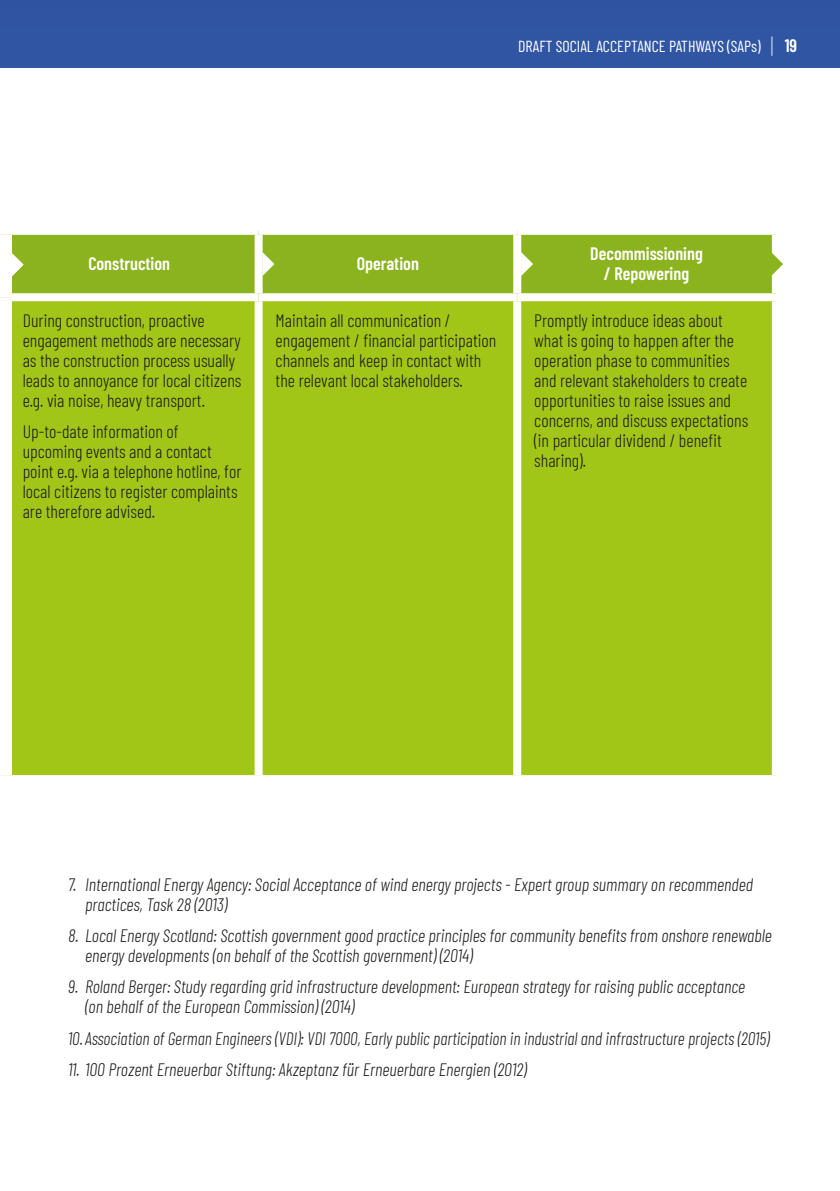
<style>
.page{position:relative;width:840px;height:1191px;background:#fff}
.page>*{position:absolute;margin:0;border:0;box-sizing:border-box;transform-origin:0 0}
.t1{font:300 18px/20px "Barlow Condensed";color:#1d1d1b}
.t2{font:italic 300 18px/20px "Barlow Condensed";color:#1d1d1b}
.t3{font:600 18px/20px "Barlow Condensed";color:#fff;text-align:center}
.t4{font:16px "Barlow Condensed";color:#fff}
.s1{font-weight:600;font-size:23.4px}
.s2{font-weight:600;font-size:18px}
</style>
<div class="page">
<div style="left:0;top:0;width:839px;height:1191px;background:#3055a2"></div>
<div style="left:0;top:68px;width:839px;height:1123px;background:#fff"></div>
<div style="left:12px;top:235px;width:759px;height:58px;background:#8ab31d"></div>
<div style="left:12px;top:301px;width:759px;height:474px;background:#a2c617"></div>
<div style="left:254px;top:301px;width:8px;height:474px;background:#fff"></div>
<div style="left:513px;top:301px;width:8px;height:474px;background:#fff"></div>
<div style="left:254px;top:235px;width:8px;height:58px;background:#fff"></div>
<div style="left:513px;top:235px;width:8px;height:58px;background:#fff"></div>
<svg style="left:12px;top:253px;width:12px;height:24px"></svg>
<svg style="left:262px;top:252px;width:12px;height:24px"></svg>
<svg style="left:521px;top:252px;width:12px;height:24px"></svg>
<svg style="left:770px;top:252px;width:12px;height:24px"></svg>
<p class="t4" style="left:517px;top:35px;width:280px">DRAFT SOCIAL ACCEPTANCE PATHWAYS (SAPs) <span class="s1">|</span> <span class="s2">19</span></p>
<p class="t3" style="left:88px;top:252px;width:83px">Construction</p>
<p class="t3" style="left:357px;top:252px;width:64px">Operation</p>
<p class="t3" style="left:590px;top:242px;width:114px">Decommissioning / Repowering</p>
<p class="t1" style="left:23px;top:309px;width:220px">During construction, proactive engagement methods are necessary as the construction process usually leads to annoyance for local citizens e.g. via noise, heavy transport.</p>
<p class="t1" style="left:23px;top:420px;width:220px">Up-to-date information of upcoming events and a contact point e.g. via a telephone hotline, for local citizens to register complaints are therefore advised.</p>
<p class="t1" style="left:275px;top:309px;width:222px">Maintain all communication / engagement / financial participation channels and keep in contact with the relevant local stakeholders.</p>
<p class="t1" style="left:534px;top:309px;width:215px">Promptly introduce ideas about what is going to happen after the operation phase to communities and relevant stakeholders to create opportunities to raise issues and concerns, and discuss expectations (in particular dividend / benefit sharing).</p>
<p class="t2" style="left:85px;top:872px;width:669px;text-indent:-17px">7. International Energy Agency: Social Acceptance of wind energy projects - Expert group summary on recommended practices, Task 28 (2013)</p>
<p class="t2" style="left:85px;top:924px;width:687px;text-indent:-17px">8. Local Energy Scotland: Scottish government good practice principles for community benefits from onshore renewable energy developments (on behalf of the Scottish government) (2014)</p>
<p class="t2" style="left:85px;top:975px;width:661px;text-indent:-17px">9. Roland Berger: Study regarding grid infrastructure development: European strategy for raising public acceptance (on behalf of the European Commission) (2014)</p>
<p class="t2" style="left:68px;top:1026px;width:702px">10.Association of German Engineers (VDI): VDI 7000, Early public participation in industrial and infrastructure projects (2015)</p>
<p class="t2" style="left:68px;top:1058px;width:460px">11. 100 Prozent Erneuerbar Stiftung: Akzeptanz für Erneuerbare Energien (2012)</p>
</div>
